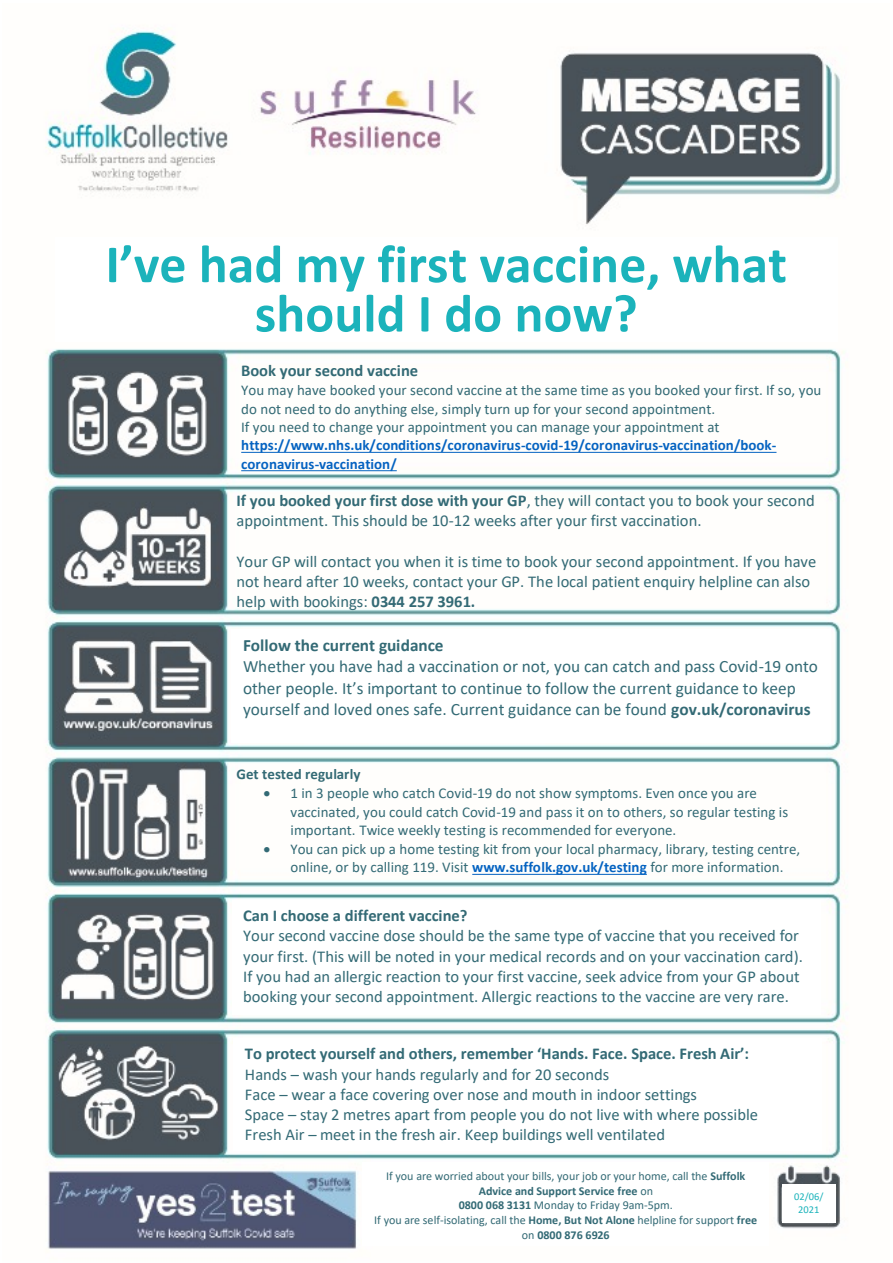
<style>
.page{position:relative;width:893px;height:1263px;background:#fff}
.page>*{position:absolute;margin:0;border:0;box-sizing:border-box;transform-origin:0 0}
.t1{font:700 54px/49.3px "Calibri";color:#1bb3bb;text-align:center}
.t2{font:17.25px/21px "Calibri";color:#336a75}
.t3{font:700 17.25px "Calibri";color:#336a75}
.t4{font:16.5px/20.1px "Calibri";color:#336a75}
.t5{font:700 16.5px "Calibri";color:#336a75}
.t6{font:15px/18.3px "Calibri";color:#336a75}
.t7{font:700 15px/18.3px "Calibri";color:#0563c1}
.t8{font:700 15px "Calibri";color:#336a75}
.t9{font:12px/14.7px "Calibri";color:#336a75;text-align:center}
.t10{font:10.5px/12.9px "Calibri";color:#1bb3bb;text-align:center}
.s1{font-weight:700}
.s2{font-weight:700;color:#0563c1}
</style>
<div class="page">
<img style="left:45px;top:28px;width:803px;height:1221px">
<div style="left:55px;top:238px;width:782px;height:104px;background:#fff"></div>
<hr style="left:241px;top:452px;width:535px;height:1px;background:#0563c1">
<hr style="left:241px;top:470px;width:156px;height:1px;background:#0563c1">
<div style="left:232px;top:629px;width:599px;height:114px;background:#fff"></div>
<hr style="left:472px;top:874px;width:175px;height:1px;background:#0563c1">
<div style="left:232px;top:900px;width:588px;height:114px;background:#fff"></div>
<div style="left:234px;top:1038px;width:588px;height:112px;background:#fff"></div>
<div style="left:362px;top:1163px;width:407px;height:83px;background:#fff"></div>
<div style="left:782px;top:1184px;width:53px;height:38px;background:#fff"></div>
<h1 class="t1" style="left:105px;top:244px;width:683px">I’ve had my first vaccine, what should I do now?</h1>
<p class="t5" style="left:241px;top:364px;width:178px">Book your second vaccine</p>
<p class="t6" style="left:241px;top:382px;width:582px">You may have booked your second vaccine at the same time as you booked your first. If so, you do not need to do anything else, simply turn up for your second appointment.<br>If you need to change your appointment you can manage your appointment at</p>
<p class="t7" style="left:241px;top:437px;width:537px">https://www.nhs.uk/conditions/coronavirus-covid-19/coronavirus-vaccination/book&shy;coronavirus-vaccination/</p>
<p class="t4" style="left:237px;top:492px;width:580px"><span class="s1">If you booked your first dose with your GP</span>, they will contact you to book your second appointment. This should be 10-12 weeks after your first vaccination.</p>
<p class="t4" style="left:237px;top:552px;width:581px">Your GP will contact you when it is time to book your second appointment. If you have not heard after 10 weeks, contact your GP. The local patient enquiry helpline can also help with bookings: <span class="s1">0344 257 3961.</span></p>
<p class="t3" style="left:243px;top:638px;width:202px">Follow the current guidance</p>
<p class="t2" style="left:243px;top:658px;width:577px">Whether you have had a vaccination or not, you can catch and pass Covid-19 onto other people. It’s important to continue to follow the current guidance to keep yourself and loved ones safe. Current guidance can be found <span class="s1">gov.uk/coronavirus</span></p>
<p class="t8" style="left:237px;top:768px;width:125px">Get tested regularly</p>
<p class="t6" style="left:291px;top:785px;width:499px;text-indent:-27px">• 1 in 3 people who catch Covid-19 do not show symptoms. Even once you are vaccinated, you could catch Covid-19 and pass it on to others, so regular testing is important. Twice weekly testing is recommended for everyone.</p>
<p class="t6" style="left:291px;top:841px;width:511px;text-indent:-27px">• You can pick up a home testing kit from your local pharmacy, library, testing centre, online, or by calling 119. Visit <span class="s2">www.suffolk.gov.uk/testing</span> for more information.</p>
<p class="t5" style="left:243px;top:909px;width:226px">Can I choose a different vaccine?</p>
<p class="t4" style="left:243px;top:927px;width:561px">Your second vaccine dose should be the same type of vaccine that you received for your first. (This will be noted in your medical records and on your vaccination card).<br>If you had an allergic reaction to your first vaccine, seek advice from your GP about booking your second appointment. Allergic reactions to the vaccine are very rare.</p>
<p class="t5" style="left:245px;top:1047px;width:506px">To protect yourself and others, remember ‘Hands. Face. Space. Fresh Air’:</p>
<p class="t4" style="left:245px;top:1065px;width:515px">Hands – wash your hands regularly and for 20 seconds<br>Face – wear a face covering over nose and mouth in indoor settings<br>Space – stay 2 metres apart from people you do not live with where possible Fresh Air – meet in the fresh air. Keep buildings well ventilated</p>
<p class="t9" style="left:374px;top:1170px;width:384px">If you are worried about your bills, your job or your home, call the <span class="s1">Suffolk Advice and Support Service free</span> on<br><span class="s1">0800 068 3131</span> Monday to Friday 9am-5pm.<br>If you are self-isolating, call the <span class="s1">Home, But Not Alone</span> helpline for support <span class="s1">free </span>on <span class="s1">0800 876 6926</span></p>
<p class="t10" style="left:794px;top:1191px;width:31px">02/06/<br>2021</p>
</div>
